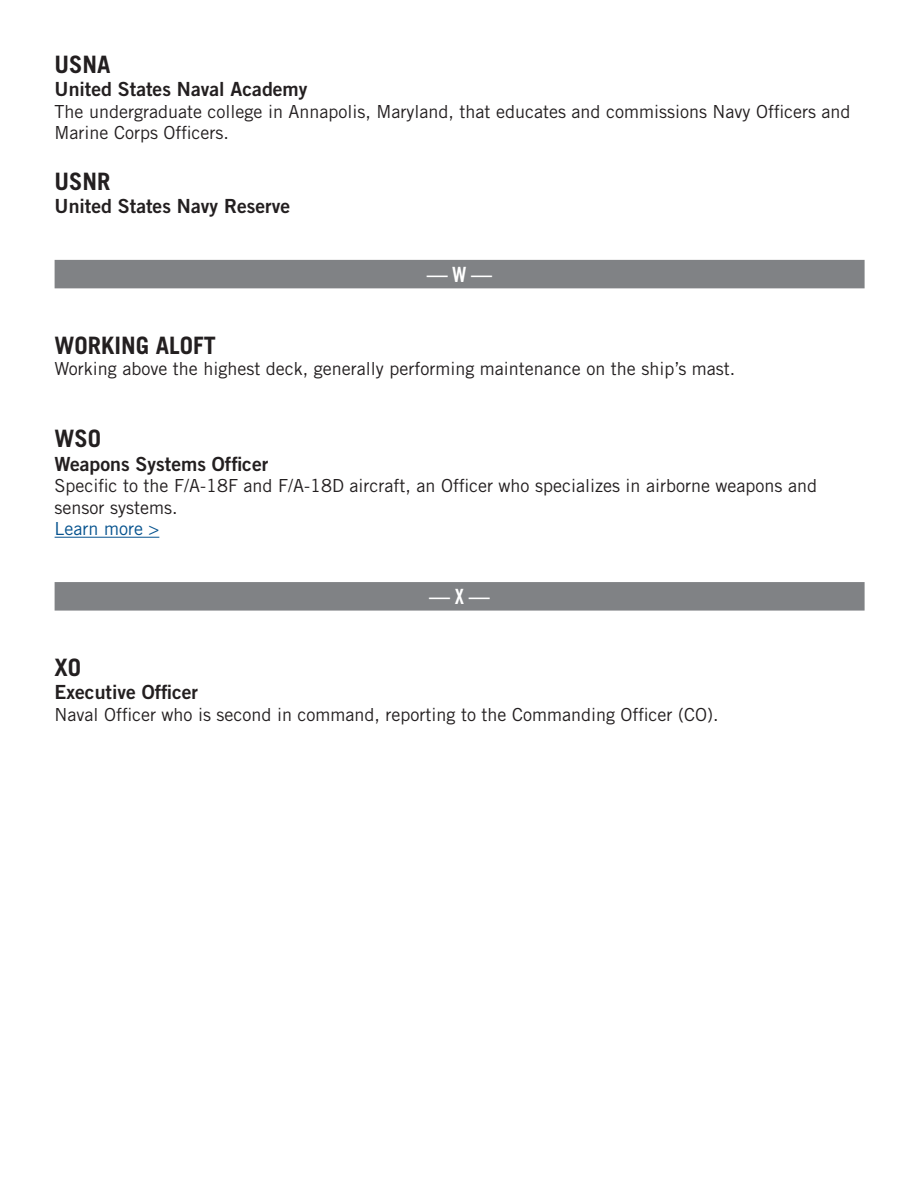
<style>
.page{position:relative;width:918px;height:1188px;background:#fff}
.page>*{position:absolute;margin:0;border:0;box-sizing:border-box;transform-origin:0 0}
.t1{font:700 24px "Trade Gothic LT Std";color:#231f20}
.t2{font:21px "Trade Gothic LT Std Bd Cn 20";color:#fff}
.t3{font:19.5px "Trade Gothic LT Std Bd 2";color:#231f20}
.t4{font:18px/21.6px "Trade Gothic LT Std";color:#231f20}
.t5{font:18px "Trade Gothic LT Std";color:#05528e}
</style>
<div class="page">
<div style="left:55px;top:260px;width:810px;height:28px;background:#808285"></div>
<hr style="left:55px;top:537px;width:104px;height:1px;background:#05528e">
<div style="left:55px;top:582px;width:810px;height:29px;background:#808285"></div>
<h1 class="t1" style="left:55px;top:50px;width:58px">USNA</h1>
<p class="t3" style="left:55px;top:77px;width:254px">United States Naval Academy</p>
<p class="t4" style="left:55px;top:100px;width:797px">The undergraduate college in Annapolis, Maryland, that educates and commissions Navy Officers and<br>Marine Corps Officers.</p>
<h1 class="t1" style="left:55px;top:167px;width:58px">USNR</h1>
<p class="t3" style="left:55px;top:194px;width:237px">United States Navy Reserve</p>
<p class="t2" style="left:427px;top:261px;width:67px">— W —</p>
<h1 class="t1" style="left:55px;top:330px;width:163px">WORKING ALOFT</h1>
<p class="t4" style="left:55px;top:358px;width:682px">Working above the highest deck, generally performing maintenance on the ship’s mast.</p>
<h1 class="t1" style="left:55px;top:424px;width:46px">WSO</h1>
<p class="t3" style="left:55px;top:452px;width:215px">Weapons Systems Officer</p>
<p class="t4" style="left:55px;top:475px;width:764px">Specific to the F/A-18F and F/A-18D aircraft, an Officer who specializes in airborne weapons and sensor systems.</p>
<p class="t5" style="left:55px;top:518px;width:106px">Learn more &gt;</p>
<p class="t2" style="left:429px;top:584px;width:62px">— X —</p>
<h1 class="t1" style="left:55px;top:653px;width:26px">XO</h1>
<p class="t3" style="left:55px;top:680px;width:145px">Executive Officer</p>
<p class="t4" style="left:55px;top:703px;width:665px">Naval Officer who is second in command, reporting to the Commanding Officer (CO).</p>
</div>
